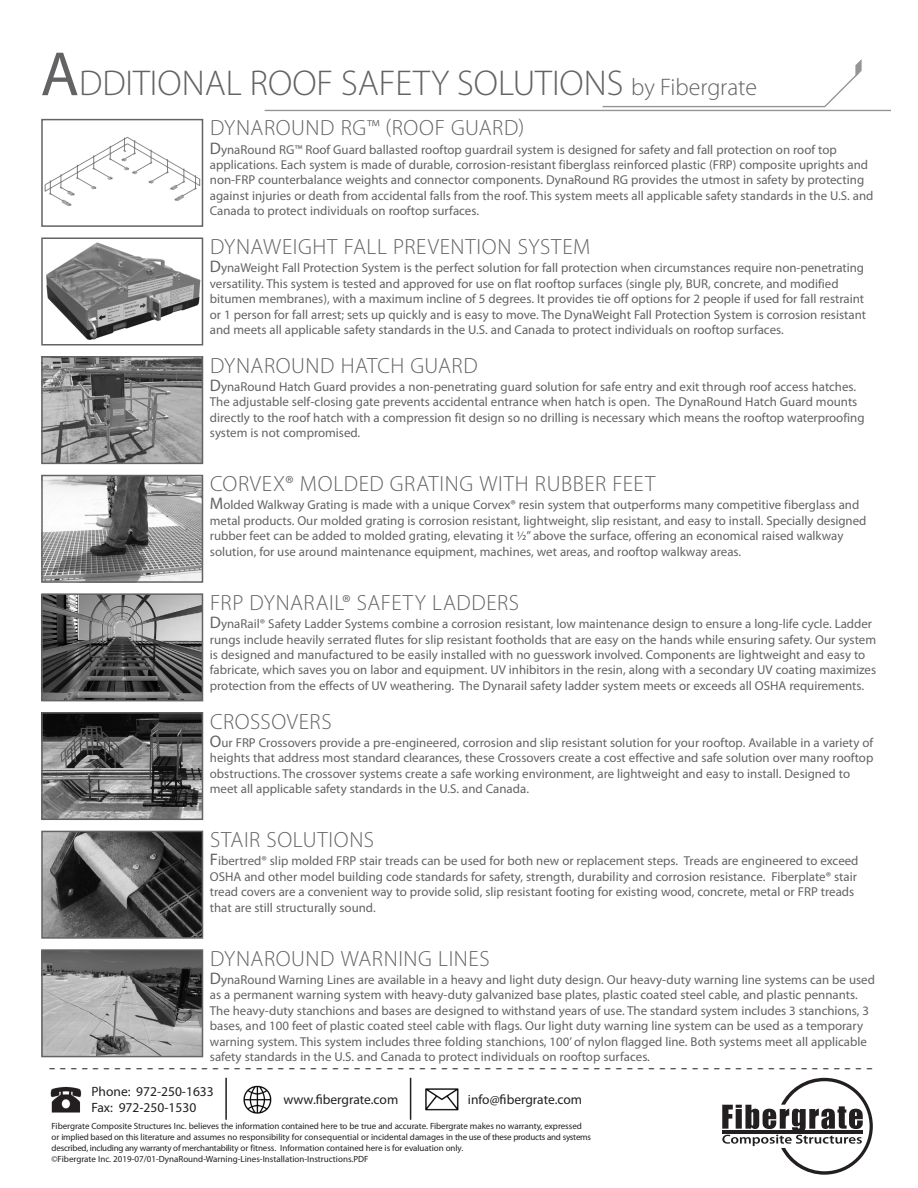
<style>
.page{position:relative;width:918px;height:1188px;background:#fff}
.page>*{position:absolute;margin:0;border:0;box-sizing:border-box;transform-origin:0 0}
.t1{font:300 36px "Myriad Pro";color:#636366}
.Tremco_Install_Guide{font:300 22.05px "Myriad Pro";letter-spacing:.025em;color:#636366}
.t2{font:21px "Myriad Pro";color:#57585a}
.t3{font:13.5px/16.2px "Myriad Pro";color:#231f20}
.back_page_install_gu{font:12.9px/15.5px "Myriad Pro";color:#636366}
.t4{font:9px/10.8px "Myriad Pro";letter-spacing:-.005em;color:#231f20}
.s1{font-weight:400;font-size:63px}
.s2{font-size:24px}
.s3{font-size:16.8px}
</style>
<div class="page">
<hr style="left:265px;top:110px;width:626px;height:1px;background:#959596">
<hr style="left:603px;top:106px;width:222px;height:1px;background:#959596">
<svg style="left:823px;top:59px;width:39px;height:49px"></svg>
<img style="left:425px;top:1088px;width:34px;height:23px">
<img style="left:243px;top:1085px;width:29px;height:29px">
<hr style="left:225px;top:1078px;width:2px;height:42px;background:#231f20">
<hr style="left:410px;top:1078px;width:1px;height:42px;background:#231f20">
<img style="left:50px;top:1086px;width:32px;height:27px">
<svg style="left:722px;top:1078px;width:151px;height:97px"></svg>
<img style="left:46px;top:242px;width:154px;height:98px">
<div style="left:41px;top:238px;width:162px;height:108px;border:2px solid #636366"></div>
<img style="left:44px;top:359px;width:156px;height:102px">
<div style="left:41px;top:356px;width:162px;height:108px;border:2px solid #636366"></div>
<img style="left:44px;top:478px;width:156px;height:102px">
<div style="left:41px;top:475px;width:162px;height:108px;border:2px solid #636366"></div>
<img style="left:44px;top:715px;width:156px;height:102px">
<div style="left:41px;top:712px;width:162px;height:108px;border:2px solid #636366"></div>
<img style="left:44px;top:596px;width:156px;height:102px">
<div style="left:41px;top:593px;width:162px;height:108px;border:2px solid #636366"></div>
<svg style="left:41px;top:830px;width:163px;height:109px;background:#565656"></svg>
<img style="left:44px;top:952px;width:156px;height:102px">
<div style="left:41px;top:949px;width:162px;height:108px;border:2px solid #636366"></div>
<img style="left:44px;top:136px;width:156px;height:71px">
<div style="left:41px;top:119px;width:162px;height:108px;border:2px solid #636366"></div>
<p class="t1" style="left:40px;top:63px;width:718px"><span class="s1">A</span>DDITIONAL ROOF SAFETY SOLUTIONS <span class="s2">by Fibergrate</span></p>
<p class="Tremco_Install_Guide" style="left:210px;top:116px;width:316px">DYNAROUND RG™ (ROOF GUARD)</p>
<p class="back_page_install_gu" style="left:210px;top:141px;width:665px"><span class="s3">D</span>ynaRound RG™ Roof Guard ballasted rooftop guardrail system is designed for safety and fall protection on roof top applications. Each system is made of durable, corrosion-resistant fiberglass reinforced plastic (FRP) composite uprights and non-FRP counterbalance weights and connector components. DynaRound RG provides the utmost in safety by protecting against injuries or death from accidental falls from the roof. This system meets all applicable safety standards in the U.S. and Canada to protect individuals on rooftop surfaces.</p>
<p class="Tremco_Install_Guide" style="left:210px;top:235px;width:382px">DYNAWEIGHT FALL PREVENTION SYSTEM</p>
<p class="back_page_install_gu" style="left:210px;top:260px;width:658px"><span class="s3">D</span>ynaWeight Fall Protection System is the perfect solution for fall protection when circumstances require non-penetrating versatility. This system is tested and approved for use on flat rooftop surfaces (single ply, BUR, concrete, and modified bitumen membranes), with a maximum incline of 5 degrees. It provides tie off options for 2 people if used for fall restraint or 1 person for fall arrest; sets up quickly and is easy to move. The DynaWeight Fall Protection System is corrosion resistant and meets all applicable safety standards in the U.S. and Canada to protect individuals on rooftop surfaces.</p>
<p class="Tremco_Install_Guide" style="left:210px;top:353px;width:269px">DYNAROUND HATCH GUARD</p>
<p class="back_page_install_gu" style="left:210px;top:379px;width:656px"><span class="s3">D</span>ynaRound Hatch Guard provides a non-penetrating guard solution for safe entry and exit through roof access hatches.<br>The adjustable self-closing gate prevents accidental entrance when hatch is open. The DynaRound Hatch Guard mounts directly to the roof hatch with a compression fit design so no drilling is necessary which means the rooftop waterproofing system is not compromised.</p>
<p class="Tremco_Install_Guide" style="left:210px;top:472px;width:447px">CORVEX® MOLDED GRATING WITH RUBBER FEET</p>
<p class="back_page_install_gu" style="left:210px;top:497px;width:658px"><span class="s3">M</span>olded Walkway Grating is made with a unique Corvex® resin system that outperforms many competitive fiberglass and metal products. Our molded grating is corrosion resistant, lightweight, slip resistant, and easy to install. Specially designed rubber feet can be added to molded grating, elevating it ½” above the surface, offering an economical raised walkway solution, for use around maintenance equipment, machines, wet areas, and rooftop walkway areas.</p>
<p class="Tremco_Install_Guide" style="left:210px;top:590px;width:311px">FRP DYNARAIL® SAFETY LADDERS</p>
<p class="back_page_install_gu" style="left:210px;top:616px;width:668px"><span class="s3">D</span>ynaRail® Safety Ladder Systems combine a corrosion resistant, low maintenance design to ensure a long-life cycle. Ladder rungs include heavily serrated flutes for slip resistant footholds that are easy on the hands while ensuring safety. Our system is designed and manufactured to be easily installed with no guesswork involved. Components are lightweight and easy to fabricate, which saves you on labor and equipment. UV inhibitors in the resin, along with a secondary UV coating maximizes protection from the effects of UV weathering. The Dynarail safety ladder system meets or exceeds all OSHA requirements.</p>
<p class="Tremco_Install_Guide" style="left:210px;top:709px;width:123px">CROSSOVERS</p>
<p class="back_page_install_gu" style="left:210px;top:734px;width:665px"><span class="s3">O</span>ur FRP Crossovers provide a pre-engineered, corrosion and slip resistant solution for your rooftop. Available in a variety of heights that address most standard clearances, these Crossovers create a cost effective and safe solution over many rooftop obstructions. The crossover systems create a safe working environment, are lightweight and easy to install. Designed to meet all applicable safety standards in the U.S. and Canada.</p>
<p class="Tremco_Install_Guide" style="left:210px;top:828px;width:165px">STAIR SOLUTIONS</p>
<p class="back_page_install_gu" style="left:210px;top:853px;width:650px"><span class="s3">F</span>ibertred® slip molded FRP stair treads can be used for both new or replacement steps. Treads are engineered to exceed OSHA and other model building code standards for safety, strength, durability and corrosion resistance. Fiberplate® stair tread covers are a convenient way to provide solid, slip resistant footing for existing wood, concrete, metal or FRP treads that are still structurally sound.</p>
<p class="Tremco_Install_Guide" style="left:210px;top:946px;width:281px">DYNAROUND WARNING LINES</p>
<p class="back_page_install_gu" style="left:210px;top:972px;width:667px"><span class="s3">D</span>ynaRound Warning Lines are available in a heavy and light duty design. Our heavy-duty warning line systems can be used as a permanent warning system with heavy-duty galvanized base plates, plastic coated steel cable, and plastic pennants.<br>The heavy-duty stanchions and bases are designed to withstand years of use. The standard system includes 3 stanchions, 3 bases, and 100 feet of plastic coated steel cable with flags. Our light duty warning line system can be used as a temporary warning system. This system includes three folding stanchions, 100’ of nylon flagged line. Both systems meet all applicable safety standards in the U.S. and Canada to protect individuals on rooftop surfaces.</p>
<h3 class="t2" style="left:873px;top:1083px;width:825px;rotate:-180deg">- - - - - - - - - - - - - - - - - - - - - - - - - - - - - - - - - - - - - - - - - - - - - - - - - - - - - - - - - - - - - - - - - - - - - - -- - - - -</h3>
<p class="t3" style="left:283px;top:1091px;width:116px">www.fibergrate.com</p>
<p class="t3" style="left:468px;top:1091px;width:116px">info@fibergrate.com</p>
<p class="t3" style="left:91px;top:1083px;width:124px">Phone: 972-250-1633<br>Fax: 972-250-1530</p>
<p class="t4" style="left:52px;top:1121px;width:541px">Fibergrate Composite Structures Inc. believes the information contained here to be true and accurate. Fibergrate makes no warranty, expressed or implied based on this literature and assumes no responsibility for consequential or incidental damages in the use of these products and systems described, including any warranty of merchantability or fitness. Information contained here is for evaluation only.<br>©Fibergrate Inc. 2019-07/01-DynaRound-Warning-Lines-Installation-Instructions.PDF</p>
</div>
